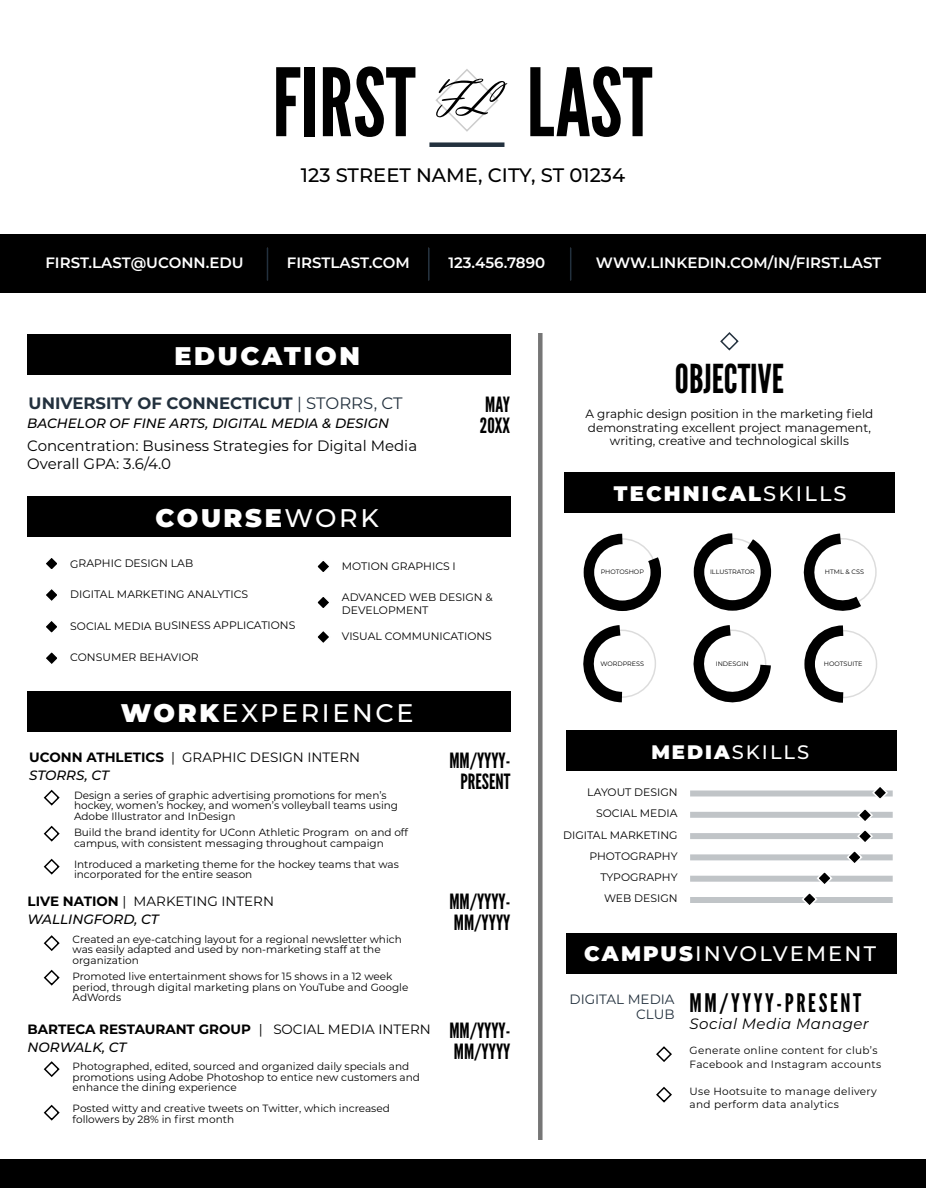
<style>
.page{position:relative;width:926px;height:1188px;background:#fff}
.page>*{position:absolute;margin:0;border:0;box-sizing:border-box;transform-origin:0 0}
.t1{font:93.9px "League Gothic";letter-spacing:.005em;color:#000}
.t2{font:51.6px "Vladimir Script";color:#000}
.t3{font:39.75px "League Gothic";color:#000}
.t4{font:900 25.5px "Montserrat";letter-spacing:.105em;color:#fff}
.t5{font:25.5px "League Gothic";letter-spacing:.105em;color:#000}
.t6{font:500 25.5px "Montserrat";letter-spacing:.105em;color:#fff}
.t7{font:21px/21.5px "League Gothic";color:#000}
.t8{font:500 21px "Montserrat";letter-spacing:.105em;color:#fff}
.t9{font:900 21px "Montserrat";letter-spacing:.105em;color:#fff}
.t10{font:500 19.5px "Montserrat";color:#000}
.t11{font:500 19.5px "Montserrat";letter-spacing:.105em;color:#fff}
.t12{font:700 16.5px "Montserrat";color:#23313e}
.t13{font:600 15px "Montserrat";color:#fff}
.t14{font:15px/18px "Montserrat";color:#000}
.t15{font:italic 15px "Montserrat";letter-spacing:.03em;color:#000}
.t16{font:13.5px/17.9px "Montserrat";color:#000}
.t17{font:700 13.5px/17.9px "Montserrat";color:#000}
.t18{font:italic 500 13.5px "Montserrat";color:#000}
.t19{font:13.5px/15px "Montserrat";color:#23313e;text-align:right}
.t20{font:12px/13.5px "Montserrat";color:#000;text-align:center}
.t21{font:10.8px/13.2px "Montserrat";color:#000}
.t22{font:10.5px/10.5px "Montserrat";color:#000}
.t23{font:10.5px/13.5px "Montserrat";letter-spacing:.03em;color:#000}
.t24{font:6.45px "Montserrat";color:#000}
.s1{font-weight:400}
.s2{font-weight:500}
.s3{font-weight:900}
.s4{font-weight:700}
.s5{font-weight:500;font-style:italic}
</style>
<div class="page">
<svg style="left:435px;top:69px;width:64px;height:63px"></svg>
<div style="left:429px;top:142px;width:75px;height:5px;background:#23313e"></div>
<div style="left:0;top:234px;width:926px;height:59px;background:#000"></div>
<hr style="left:267px;top:248px;width:1px;height:32px;background:#23313e">
<hr style="left:428px;top:248px;width:1px;height:32px;background:#23313e">
<hr style="left:570px;top:248px;width:1px;height:32px;background:#23313e">
<hr style="left:538px;top:333px;width:4px;height:807px;background:#767676">
<div style="left:564px;top:472px;width:330px;height:41px;background:#000"></div>
<div style="left:0;top:1160px;width:926px;height:28px;background:#000"></div>
<div style="left:27px;top:334px;width:483px;height:40px;background:#000"></div>
<div style="left:566px;top:730px;width:330px;height:41px;background:#000"></div>
<div style="left:566px;top:933px;width:330px;height:41px;background:#000"></div>
<svg style="left:583px;top:533px;width:78px;height:170px"></svg>
<svg style="left:693px;top:533px;width:79px;height:170px"></svg>
<svg style="left:803px;top:533px;width:70px;height:77px"></svg>
<svg style="left:804px;top:625px;width:49px;height:78px"></svg>
<div style="left:690px;top:790px;width:202px;height:6px;background:#c0c4c7"></div>
<div style="left:690px;top:812px;width:202px;height:6px;background:#c0c4c7"></div>
<div style="left:690px;top:833px;width:202px;height:6px;background:#c0c4c7"></div>
<div style="left:690px;top:854px;width:202px;height:6px;background:#c0c4c7"></div>
<div style="left:690px;top:876px;width:202px;height:6px;background:#c0c4c7"></div>
<div style="left:690px;top:897px;width:202px;height:6px;background:#c0c4c7"></div>
<svg style="left:46px;top:589px;width:11px;height:12px"></svg>
<svg style="left:317px;top:561px;width:12px;height:11px"></svg>
<svg style="left:317px;top:597px;width:12px;height:11px"></svg>
<svg style="left:317px;top:631px;width:12px;height:12px"></svg>
<svg style="left:46px;top:621px;width:11px;height:12px"></svg>
<svg style="left:46px;top:652px;width:11px;height:12px"></svg>
<svg style="left:43px;top:789px;width:17px;height:17px"></svg>
<svg style="left:43px;top:825px;width:17px;height:17px"></svg>
<svg style="left:43px;top:935px;width:17px;height:16px"></svg>
<svg style="left:43px;top:969px;width:17px;height:17px"></svg>
<svg style="left:43px;top:1061px;width:17px;height:16px"></svg>
<svg style="left:43px;top:1104px;width:17px;height:17px"></svg>
<svg style="left:43px;top:858px;width:17px;height:17px"></svg>
<svg style="left:656px;top:1046px;width:16px;height:16px"></svg>
<svg style="left:656px;top:1087px;width:16px;height:16px"></svg>
<svg style="left:46px;top:558px;width:11px;height:11px"></svg>
<svg style="left:845px;top:787px;width:44px;height:76px"></svg>
<svg style="left:800px;top:872px;width:33px;height:33px"></svg>
<div style="left:27px;top:496px;width:483px;height:40px;background:#000"></div>
<svg style="left:720px;top:332px;width:19px;height:19px"></svg>
<div style="left:27px;top:692px;width:483px;height:40px;background:#000"></div>
<h1 class="t1" style="left:272px;top:47px;width:381px">FIRST LAST</h1>
<h2 class="t2" style="left:427px;top:68px;width:68px">FL</h2>
<h3 class="t10" style="left:301px;top:162px;width:325px">123 STREET NAME, CITY, ST 01234</h3>
<h3 class="t13" style="left:45px;top:253px;width:200px">FIRST.LAST@UCONN.EDU</h3>
<h3 class="t13" style="left:287px;top:253px;width:124px">FIRSTLAST.COM</h3>
<h3 class="t13" style="left:448px;top:253px;width:98px">123.456.7890</h3>
<h3 class="t13" style="left:596px;top:253px;width:287px">WWW.LINKEDIN.COM/IN/FIRST.LAST</h3>
<h3 class="t4" style="left:174px;top:336px;width:187px">EDUCATION</h3>
<h3 class="t12" style="left:29px;top:391px;width:375px">UNIVERSITY OF CONNECTICUT <span class="s1">| STORRS, CT</span></h3>
<p class="t18" style="left:27px;top:414px;width:363px">BACHELOR OF FINE ARTS, DIGITAL MEDIA &amp; DESIGN</p>
<h3 class="t14" style="left:27px;top:436px;width:391px">Concentration: Business Strategies for Digital Media<br>Overall GPA: 3.6/4.0</h3>
<h3 class="t4" style="left:155px;top:498px;width:225px">COURSE<span class="s2">WORK</span></h3>
<h3 class="t7" style="left:480px;top:394px;width:32px">MAY<br>20XX</h3>
<p class="t21" style="left:70px;top:556px;width:124px">GRAPHIC DESIGN LAB</p>
<p class="t21" style="left:70px;top:587px;width:179px">DIGITAL MARKETING ANALYTICS</p>
<p class="t21" style="left:70px;top:619px;width:227px">SOCIAL MEDIA BUSINESS APPLICATIONS</p>
<p class="t21" style="left:70px;top:651px;width:130px">CONSUMER BEHAVIOR</p>
<p class="t21" style="left:342px;top:559px;width:115px">MOTION GRAPHICS I</p>
<p class="t21" style="left:342px;top:590px;width:152px">ADVANCED WEB DESIGN &amp;<br>DEVELOPMENT</p>
<p class="t21" style="left:342px;top:629px;width:151px">VISUAL COMMUNICATIONS</p>
<h3 class="t6" style="left:121px;top:695px;width:294px"><span class="s3">WORK</span>EXPERIENCE</h3>
<p class="t16" style="left:29px;top:748px;width:332px"><span class="s4">UCONN ATHLETICS</span> | GRAPHIC DESIGN INTERN<br><span class="s5">STORRS, CT</span></p>
<p class="t22" style="left:74px;top:789px;width:326px">Design a series of graphic advertising promotions for men’s hockey, women’s hockey, and women’s volleyball teams using<br>Adobe Illustrator and InDesign</p>
<p class="t22" style="left:74px;top:827px;width:335px">Build the brand identity for UConn Athletic Program on and off campus, with consistent messaging throughout campaign</p>
<p class="t22" style="left:74px;top:858px;width:326px">Introduced a marketing theme for the hockey teams that was incorporated for the entire season</p>
<p class="t16" style="left:28px;top:892px;width:248px"><span class="s4">LIVE NATION</span> | MARKETING INTERN<br><span class="s5">WALLINGFORD, CT</span></p>
<p class="t22" style="left:73px;top:933px;width:331px">Created an eye-catching layout for a regional newsletter which was easily adapted and used by non-marketing staff at the organization</p>
<p class="t22" style="left:73px;top:971px;width:337px">Promoted live entertainment shows for 15 shows in a 12 week period, through digital marketing plans on YouTube and Google<br>AdWords</p>
<p class="t17" style="left:28px;top:1019px;width:405px">BARTECA RESTAURANT GROUP <span class="s1">| SOCIAL MEDIA INTERN<br></span><span class="s5">NORWALK, CT</span></p>
<p class="t22" style="left:73px;top:1061px;width:349px">Photographed, edited, sourced and organized daily specials and promotions using Adobe Photoshop to entice new customers and enhance the dining experience</p>
<p class="t22" style="left:73px;top:1103px;width:319px">Posted witty and creative tweets on Twitter, which increased followers by 28% in first month</p>
<h3 class="t7" style="left:449px;top:750px;width:63px;text-align:center">MM/YYYY-<br>PRESENT</h3>
<h3 class="t7" style="left:449px;top:891px;width:63px">MM/YYYY-<br>MM/YYYY</h3>
<h3 class="t7" style="left:449px;top:1020px;width:63px">MM/YYYY-<br>MM/YYYY</h3>
<h3 class="t3" style="left:675px;top:355px;width:110px">OBJECTIVE</h3>
<p class="t20" style="left:585px;top:407px;width:289px">A graphic design position in the marketing field demonstrating excellent project management, writing, creative and technological skills</p>
<h3 class="t9" style="left:613px;top:477px;width:234px">TECHNICAL<span class="s2">SKILLS</span></h3>
<p class="t24" style="left:600px;top:568px;width:45px">PHOTOSHOP</p>
<p class="t24" style="left:710px;top:567px;width:46px">ILLUSTRATOR</p>
<p class="t24" style="left:825px;top:567px;width:40px">HTML &amp; CSS</p>
<p class="t24" style="left:600px;top:659px;width:45px">WORDPRESS</p>
<p class="t24" style="left:715px;top:659px;width:34px">INDESGIN</p>
<p class="t24" style="left:823px;top:659px;width:40px">HOOTSUITE</p>
<h3 class="t11" style="left:651px;top:738px;width:159px"><span class="s3">MEDIA</span>SKILLS</h3>
<p class="t21" style="left:587px;top:785px;width:92px">LAYOUT DESIGN</p>
<p class="t21" style="left:596px;top:807px;width:83px">SOCIAL MEDIA</p>
<p class="t21" style="left:563px;top:828px;width:116px">DIGITAL MARKETING</p>
<p class="t21" style="left:589px;top:849px;width:90px">PHOTOGRAPHY</p>
<p class="t21" style="left:604px;top:891px;width:75px">WEB DESIGN</p>
<p class="t21" style="left:600px;top:870px;width:79px">TYPOGRAPHY</p>
<h3 class="t8" style="left:584px;top:939px;width:293px"><span class="s3">CAMPUS</span>INVOLVEMENT</h3>
<p class="t19" style="left:569px;top:991px;width:107px">DIGITAL MEDIA<br>CLUB</p>
<h3 class="t5" style="left:689px;top:988px;width:173px">MM/YYYY-PRESENT</h3>
<h3 class="t15" style="left:689px;top:1013px;width:181px">Social Media Manager</h3>
<p class="t23" style="left:689px;top:1044px;width:193px">Generate online content for club’s<br>Facebook and Instagram accounts</p>
<p class="t23" style="left:689px;top:1084px;width:189px">Use Hootsuite to manage delivery and perform data analytics</p>
</div>
